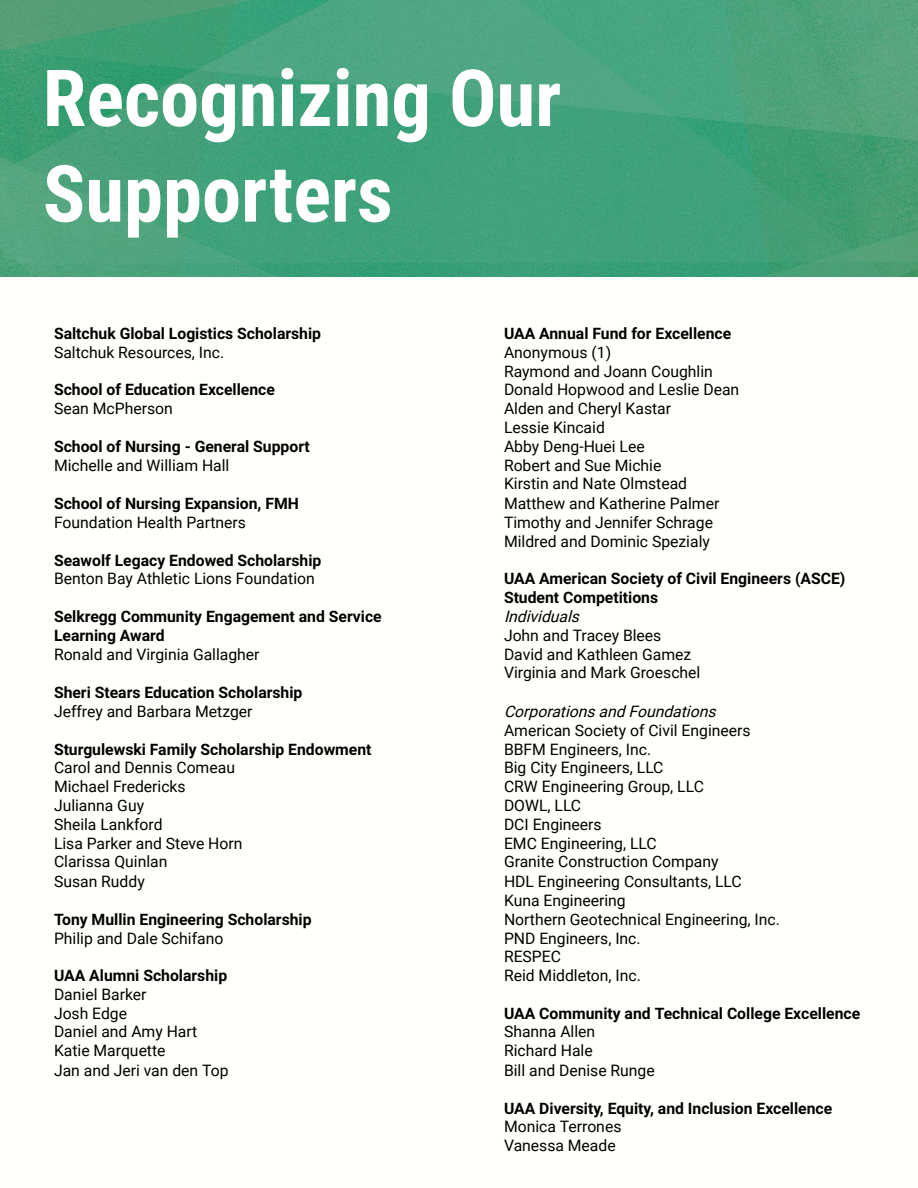
<style>
.page{position:relative;width:918px;height:1188px;background:#fffffb}
.page>*{position:absolute;margin:0;border:0;box-sizing:border-box;transform-origin:0 0}
.t1{font:700 78.75px/95.7px "Roboto Condensed";color:#fff}
.t2{font:15.75px/18.9px "Roboto";color:#000}
.t3{font:700 15.75px/19.2px "Roboto";color:#000}
.t4{font:italic 15.75px "Roboto";color:#000}
</style>
<div class="page">
<img style="left:0;top:0;width:918px;height:276px">
<h1 class="t1" style="left:43px;top:58px;width:520px">Recognizing Our<br>Supporters</h1>
<p class="t3" style="left:54px;top:324px;width:269px">Saltchuk Global Logistics Scholarship</p>
<p class="t2" style="left:54px;top:343px;width:172px">Saltchuk Resources, Inc.</p>
<p class="t3" style="left:54px;top:380px;width:222px">School of Education Excellence</p>
<p class="t2" style="left:54px;top:399px;width:120px">Sean McPherson</p>
<p class="t3" style="left:54px;top:437px;width:257px">School of Nursing - General Support</p>
<p class="t2" style="left:54px;top:457px;width:177px">Michelle and William Hall</p>
<p class="t3" style="left:54px;top:494px;width:246px">School of Nursing Expansion, FMH</p>
<p class="t2" style="left:54px;top:513px;width:194px">Foundation Health Partners</p>
<p class="t3" style="left:54px;top:551px;width:269px">Seawolf Legacy Endowed Scholarship</p>
<p class="t2" style="left:54px;top:569px;width:262px">Benton Bay Athletic Lions Foundation</p>
<p class="t3" style="left:54px;top:607px;width:329px">Selkregg Community Engagement and Service<br>Learning Award</p>
<p class="t2" style="left:54px;top:646px;width:207px">Ronald and Virginia Gallagher</p>
<p class="t3" style="left:54px;top:683px;width:250px">Sheri Stears Education Scholarship</p>
<p class="t2" style="left:54px;top:702px;width:200px">Jeffrey and Barbara Metzger</p>
<p class="t3" style="left:54px;top:740px;width:319px">Sturgulewski Family Scholarship Endowment</p>
<p class="t2" style="left:54px;top:758px;width:190px">Carol and Dennis Comeau<br>Michael Fredericks<br>Julianna Guy<br>Sheila Lankford<br>Lisa Parker and Steve Horn<br>Clarissa Quinlan<br>Susan Ruddy</p>
<p class="t3" style="left:54px;top:910px;width:259px">Tony Mullin Engineering Scholarship</p>
<p class="t2" style="left:54px;top:929px;width:171px">Philip and Dale Schifano</p>
<p class="t3" style="left:54px;top:966px;width:175px">UAA Alumni Scholarship</p>
<p class="t2" style="left:54px;top:985px;width:176px">Daniel Barker<br>Josh Edge<br>Daniel and Amy Hart<br>Katie Marquette<br>Jan and Jeri van den Top</p>
<p class="t3" style="left:504px;top:324px;width:229px">UAA Annual Fund for Excellence</p>
<p class="t2" style="left:504px;top:343px;width:237px">Anonymous (1)<br>Raymond and Joann Coughlin<br>Donald Hopwood and Leslie Dean<br>Alden and Cheryl Kastar<br>Lessie Kincaid<br>Abby Deng-Huei Lee<br>Robert and Sue Michie<br>Kirstin and Nate Olmstead<br>Matthew and Katherine Palmer<br>Timothy and Jennifer Schrage<br>Mildred and Dominic Spezialy</p>
<p class="t3" style="left:504px;top:569px;width:343px">UAA American Society of Civil Engineers (ASCE)<br>Student Competitions</p>
<p class="t4" style="left:504px;top:608px;width:81px">Individuals</p>
<p class="t2" style="left:504px;top:627px;width:198px">John and Tracey Blees<br>David and Kathleen Gamez<br>Virginia and Mark Groeschel</p>
<p class="t4" style="left:504px;top:702px;width:218px">Corporationsand Foundations</p>
<p class="t2" style="left:504px;top:721px;width:277px">American Society of Civil Engineers<br>BBFM Engineers, Inc.<br>Big City Engineers, LLC<br>CRW Engineering Group, LLC<br>DOWL, LLC<br>DCI Engineers<br>EMC Engineering, LLC<br>Granite Construction Company<br>HDL Engineering Consultants, LLC<br>Kuna Engineering<br>Northern Geotechnical Engineering, Inc.<br>PND Engineers, Inc.<br>RESPEC<br>Reid Middleton, Inc.</p>
<p class="t3" style="left:504px;top:1004px;width:358px">UAA Community and Technical College Excellence</p>
<p class="t2" style="left:504px;top:1022px;width:152px">Shanna Allen<br>Richard Hale<br>Bill and Denise Runge</p>
<p class="t3" style="left:504px;top:1099px;width:330px">UAA Diversity, Equity, and Inclusion Excellence</p>
<p class="t2" style="left:504px;top:1117px;width:119px">Monica Terrones<br>Vanessa Meade</p>
</div>
